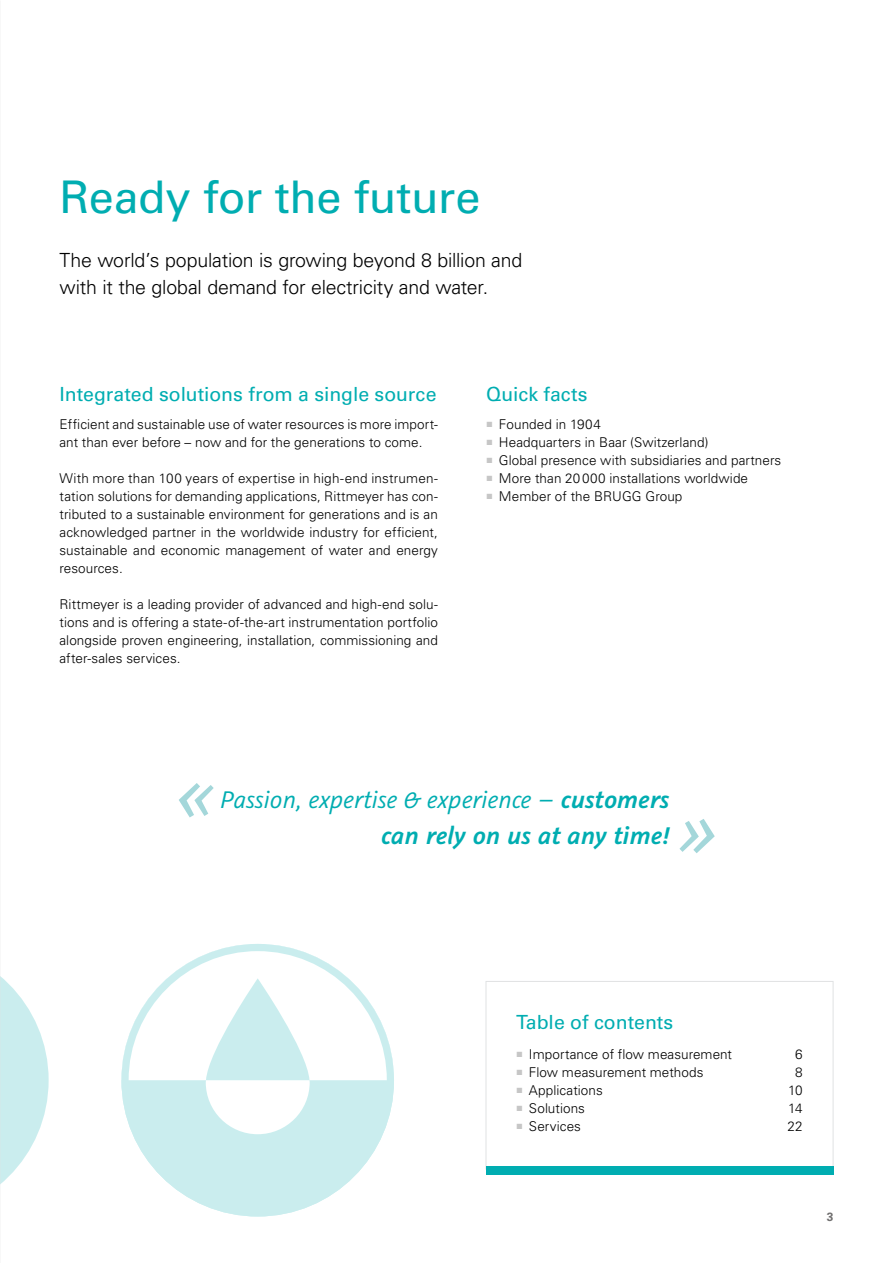
<style>
.page{position:relative;width:893px;height:1263px;background:#fff}
.page>*{position:absolute;margin:0;border:0;box-sizing:border-box;transform-origin:0 0}
.t1{font:italic 90px "Graublau Sans";color:#a4d7da}
.t2{font:45px "Univers LT Std";letter-spacing:-.005em;color:#00adb1}
.t3{font:italic 600 27px/36px "Graublau Sans";letter-spacing:-.01em;color:#00adb1;text-align:right}
.t4{font:300 19.5px/27px "Univers LT Std";letter-spacing:-.01em;color:#000}
.t5{font:19.5px "Univers LT Std";color:#00adb1}
.t6{font:300 13.5px/18px "Univers LT Std";letter-spacing:.005em;color:#000;text-align:justify}
.t7{font:700 12px "Univers LT Std";color:#706f6f}
.s1{font-weight:400}
</style>
<div class="page">
<svg style="left:121px;top:944px;width:273px;height:272px"></svg>
<svg style="left:0;top:976px;width:49px;height:209px"></svg>
<div style="left:486px;top:981px;width:347px;height:188px;border:1px solid #e0e2e3"></div>
<div style="left:486px;top:1166px;width:347px;height:9px;background:#00adb1"></div>
<h2 class="t2" style="left:60px;top:170px;width:422px">Ready for the future</h2>
<h3 class="t4" style="left:60px;top:247px;width:464px">The world’s population is growing beyond 8 billion and with it the global demand for electricity and water.</h3>
<h3 class="t5" style="left:60px;top:382px;width:378px">Integrated solutions from a single source</h3>
<p class="t6" style="left:60px;top:415px;width:380px">Efficient and sustainable use of water resources is more import&shy;ant than ever before – now and for the generations to come.</p>
<p class="t6" style="left:60px;top:469px;width:380px">With more than 100 years of expertise in high-end instrumen&shy;tation solutions for demanding applications, Rittmeyer has con&shy;tributed to a sustainable environment for generations and is an acknowledged partner in the worldwide industry for efficient, sustainable and economic management of water and energy resources.</p>
<p class="t6" style="left:60px;top:595px;width:380px">Rittmeyer is a leading provider of advanced and high-end solu&shy;tions and is offering a state-of-the-art instrumentation portfolio alongside proven engineering, installation, commissioning and after-sales services.</p>
<h3 class="t5" style="left:486px;top:382px;width:103px">Quick facts</h3>
<p class="t6" style="left:486px;top:415px;width:116px"><sup>■</sup> Founded in 1904</p>
<p class="t6" style="left:486px;top:433px;width:224px"><sup>■</sup> Headquarters in Baar (Switzerland)</p>
<p class="t6" style="left:486px;top:451px;width:297px"><sup>■</sup> Global presence with subsidiaries and partners</p>
<p class="t6" style="left:486px;top:469px;width:263px"><sup>■</sup> More than 20000 installations worldwide</p>
<p class="t6" style="left:486px;top:487px;width:198px"><sup>■</sup> Member of the BRUGG Group</p>
<h1 class="t1" style="left:174px;top:742px;width:42px">«</h1>
<h3 class="t3" style="left:220px;top:781px;width:451px"><span class="s1">Passion, expertise &amp; experience –</span> customers can rely on us at any time!</h3>
<h1 class="t1" style="left:678px;top:778px;width:42px">»</h1>
<h3 class="t5" style="left:516px;top:1011px;width:159px">Table of contents</h3>
<p class="t6" style="left:516px;top:1045px;width:217px"><sup>■</sup> Importance of flow measurement</p>
<p class="t6" style="left:795px;top:1045px;width:9px">6</p>
<p class="t6" style="left:516px;top:1063px;width:189px"><sup>■</sup> Flow measurement methods</p>
<p class="t6" style="left:795px;top:1063px;width:9px">8</p>
<p class="t6" style="left:516px;top:1081px;width:88px"><sup>■</sup> Applications</p>
<p class="t6" style="left:788px;top:1081px;width:16px">10</p>
<p class="t6" style="left:516px;top:1099px;width:70px"><sup>■</sup> Solutions</p>
<p class="t6" style="left:788px;top:1099px;width:16px">14</p>
<p class="t6" style="left:516px;top:1117px;width:66px"><sup>■</sup> Services</p>
<p class="t6" style="left:787px;top:1117px;width:17px">22</p>
<p class="t7" style="left:827px;top:1210px;width:8px">3</p>
</div>
